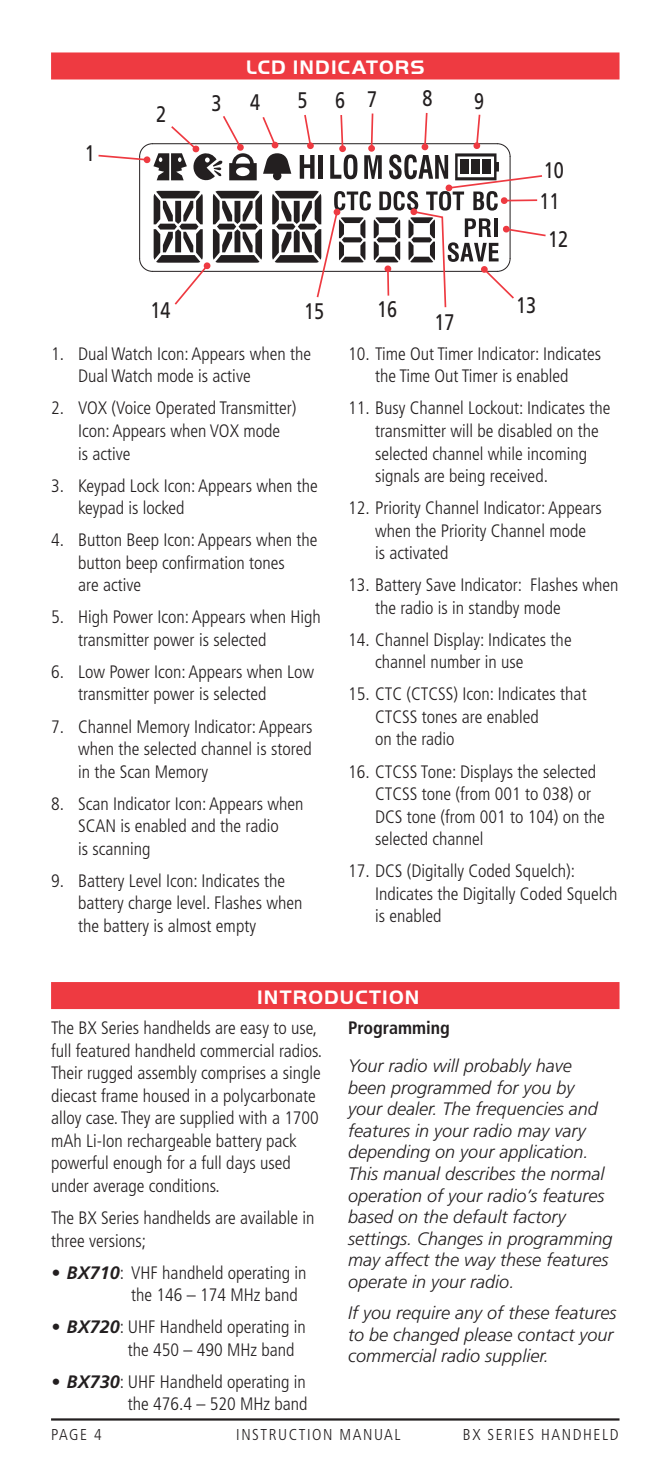
<style>
.page{position:relative;width:671px;height:1471px;background:#fff}
.page>*{position:absolute;margin:0;border:0;box-sizing:border-box;transform-origin:0 0}
.t1{font:22.5px/30.4px "Frutiger LT";color:#231f20;scale:.8 1}
.t2{font:700 20.25px "Handel Gothic EF";letter-spacing:.06em;color:#fff}
.t3{font:300 condensed 18px/22.5px "Frutiger LT";color:#231f20}
.t4{font:italic 300 18px/21.6px "Frutiger LT";color:#231f20}
.t5{font:700 condensed 18px "Frutiger LT";color:#231f20}
.t6{font:300 condensed 15.75px "Frutiger LT";letter-spacing:.1em;color:#231f20}
.s1{font-weight:700;font-style:italic;font-stretch:normal}
</style>
<div class="page">
<hr style="left:51px;top:1418px;width:568px;height:2px;background:#231f20">
<div style="left:51px;top:52px;width:568px;height:27px;background:#ee3a41"></div>
<svg style="left:98px;top:112px;width:448px;height:196px"></svg>
<div style="left:51px;top:981px;width:568px;height:27px;background:#ee3a41"></div>
<p class="t1" style="left:85px;top:138px;width:14px">1</p>
<p class="t1" style="left:156px;top:99px;width:14px">2</p>
<p class="t2" style="left:246px;top:55px;width:180px">LCD INDICATORS</p>
<p class="t1" style="left:211px;top:88px;width:14px">3</p>
<p class="t1" style="left:250px;top:87px;width:14px">4</p>
<p class="t1" style="left:297px;top:85px;width:14px">5</p>
<p class="t1" style="left:335px;top:85px;width:54px">6 7</p>
<p class="t1" style="left:422px;top:84px;width:14px">8</p>
<p class="t1" style="left:474px;top:86px;width:14px">9</p>
<p class="t1" style="left:539px;top:155px;width:32px">10<br>11</p>
<p class="t1" style="left:547px;top:224px;width:27px">12</p>
<p class="t1" style="left:150px;top:295px;width:27px">14</p>
<p class="t1" style="left:304px;top:296px;width:27px">15</p>
<p class="t1" style="left:377px;top:294px;width:27px">16</p>
<p class="t1" style="left:515px;top:290px;width:27px">13</p>
<p class="t1" style="left:434px;top:307px;width:27px">17</p>
<p class="t3" style="left:78px;top:342px;width:234px;text-indent:-27px">1. Dual Watch Icon: Appears when the<br>Dual Watch mode is active</p>
<p class="t3" style="left:78px;top:397px;width:220px;text-indent:-27px">2. VOX (Voice Operated Transmitter)<br>Icon: Appears when VOX mode<br>is active</p>
<p class="t3" style="left:78px;top:474px;width:241px;text-indent:-27px">3. Keypad Lock Icon: Appears when the keypad is locked</p>
<p class="t3" style="left:78px;top:529px;width:240px;text-indent:-27px">4. Button Beep Icon: Appears when the button beep confirmation tones<br>are active</p>
<p class="t3" style="left:78px;top:606px;width:244px;text-indent:-27px">5. High Power Icon: Appears when High transmitter power is selected</p>
<p class="t3" style="left:78px;top:660px;width:237px;text-indent:-27px">6. Low Power Icon: Appears when Low transmitter power is selected</p>
<p class="t3" style="left:78px;top:715px;width:235px;text-align:justify;text-indent:-27px">7. Channel Memory Indicator: Appears when the selected channel is stored in the Scan Memory</p>
<p class="t3" style="left:78px;top:792px;width:226px;text-indent:-27px">8. Scan Indicator Icon: Appears when<br>SCAN is enabled and the radio<br>is scanning</p>
<p class="t3" style="left:78px;top:869px;width:225px;text-indent:-27px">9. Battery Level Icon: Indicates the battery charge level. Flashes when the battery is almost empty</p>
<p class="t3" style="left:348px;top:342px;width:254px;text-align:center">10. Time Out Timer Indicator: Indicates the Time Out Timer is enabled</p>
<p class="t3" style="left:375px;top:397px;width:237px;text-indent:-27px">11. Busy Channel Lockout: Indicates the transmitter will be disabled on the selected channel while incoming signals are being received.</p>
<p class="t3" style="left:375px;top:497px;width:228px;text-indent:-27px">12. Priority Channel Indicator: Appears when the Priority Channel mode<br>is activated</p>
<p class="t3" style="left:375px;top:574px;width:244px;text-indent:-27px">13. Battery Save Indicator: Flashes when the radio is in standby mode</p>
<p class="t3" style="left:375px;top:628px;width:198px;text-indent:-27px">14. Channel Display: Indicates the channel number in use</p>
<p class="t3" style="left:375px;top:683px;width:213px;text-indent:-27px">15. CTC (CTCSS) Icon: Indicates that<br>CTCSS tones are enabled<br>on the radio</p>
<p class="t3" style="left:375px;top:760px;width:231px;text-indent:-27px">16. CTCSS Tone: Displays the selected<br>CTCSS tone (from 001 to 038) or<br>DCS tone (from 001 to 104) on the selected channel</p>
<p class="t3" style="left:375px;top:859px;width:243px;text-indent:-27px">17. DCS (Digitally Coded Squelch):<br>Indicates the Digitally Coded Squelch is enabled</p>
<p class="t2" style="left:257px;top:984px;width:164px">INTRODUCTION</p>
<p class="t3" style="left:51px;top:1016px;width:272px">The BX Series handhelds are easy to use, full featured handheld commercial radios.<br>Their rugged assembly comprises a single diecast frame housed in a polycarbonate alloy case. They are supplied with a 1700 mAh Li-Ion rechargeable battery pack powerful enough for a full days used under average conditions.</p>
<p class="t3" style="left:51px;top:1206px;width:264px">The BX Series handhelds are available in three versions;</p>
<p class="t3" style="left:131px;top:1261px;width:177px;text-indent:-80px"><span class="s1">• BX710</span>: VHF handheld operating in the 146 – 174 MHz band</p>
<p class="t3" style="left:128px;top:1315px;width:179px;text-indent:-77px"><span class="s1">• BX720</span>: UHF Handheld operating in the 450 – 490 MHz band</p>
<p class="t3" style="left:51px;top:1370px;width:258px;text-align:right"><span class="s1">• BX730</span>: UHF Handheld operating in the 476.4 – 520 MHz band</p>
<p class="t5" style="left:348px;top:1017px;width:103px">Programming</p>
<p class="t4" style="left:348px;top:1054px;width:266px">Your radio will probably have been programmed for you by your dealer. The frequencies and features in your radio may vary depending on your application.<br>This manual describes the normal operation of your radio’s features based on the default factory settings. Changes in programming may affect the way these features operate in your radio.</p>
<p class="t4" style="left:348px;top:1302px;width:270px">If you require any of these features to be changed please contact your commercial radio supplier.</p>
<p class="t6" style="left:51px;top:1425px;width:52px">PAGE 4</p>
<p class="t6" style="left:236px;top:1425px;width:166px">INSTRUCTION MANUAL</p>
<p class="t6" style="left:462px;top:1425px;width:157px">BX SERIES HANDHELD</p>
</div>
